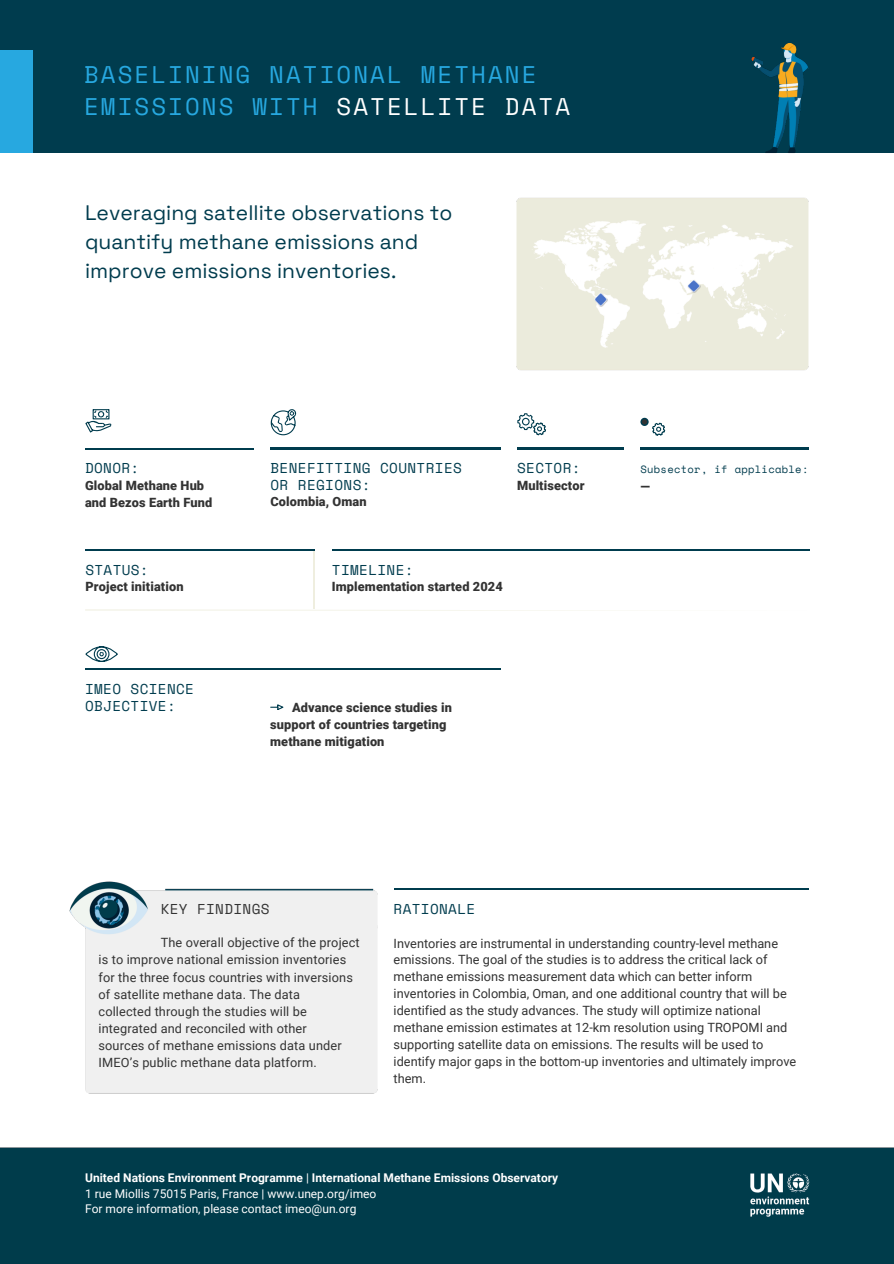
<style>
.page{position:relative;width:894px;height:1264px;background:#fff}
.page>*{position:absolute;margin:0;border:0;box-sizing:border-box;transform-origin:0 0}
.t1{font:24px/31.5px "Space Mono";letter-spacing:.09em;color:#27a8e0}
.t2{font:21px/29.2px "Space Grotesk";color:#003c4e}
.t3{font:14.25px/16.8px "Space Mono";letter-spacing:.025em;color:#003c4e}
.t4{font:14.25px "Space Mono";letter-spacing:.025em;color:#333}
.t5{font:12.75px/16.8px "Roboto";color:#333}
.t6{font:900 12.75px/16.8px "Roboto";letter-spacing:.01em;color:#333}
.t7{font:12px/15.8px "Roboto";color:#fff}
.t8{font:10.5px "Space Mono";letter-spacing:.03em;color:#003c4e}
.s1{color:#fff}
.s2{font-weight:700}
</style>
<div class="page">
<hr style="left:85px;top:448px;width:168px;height:1px;background:#003c4e">
<svg style="left:85px;top:409px;width:26px;height:23px"></svg>
<svg style="left:270px;top:704px;width:13px;height:6px"></svg>
<hr style="left:314px;top:550px;width:1px;height:59px;background:#efeedf">
<hr style="left:85px;top:668px;width:415px;height:1px;background:#003c4e">
<hr style="left:270px;top:448px;width:230px;height:1px;background:#003c4e">
<svg style="left:271px;top:409px;width:25px;height:26px"></svg>
<hr style="left:517px;top:448px;width:106px;height:1px;background:#003c4e">
<svg style="left:517px;top:413px;width:29px;height:22px"></svg>
<div style="left:0;top:0;width:893px;height:153px;background:#003c4e"></div>
<div style="left:0;top:66px;width:33px;height:87px;background:#27a8e0"></div>
<div style="left:0;top:51px;width:33px;height:15px;background:#27a8e0"></div>
<hr style="left:393px;top:888px;width:415px;height:2px;background:#003c4e">
<hr style="left:640px;top:448px;width:168px;height:1px;background:#003c4e">
<svg style="left:640px;top:418px;width:25px;height:18px"></svg>
<img style="left:516px;top:197px;width:293px;height:174px">
<img style="left:0;top:1147px;width:893px;height:5px">
<svg style="left:85px;top:646px;width:33px;height:16px"></svg>
<hr style="left:85px;top:549px;width:230px;height:2px;background:#003c4e">
<img style="left:69px;top:881px;width:309px;height:213px">
<svg style="left:85px;top:609px;width:162px;height:1px"></svg>
<hr style="left:332px;top:549px;width:477px;height:2px;background:#003c4e">
<img style="left:751px;top:43px;width:58px;height:110px">
<div style="left:0;top:1152px;width:893px;height:111px;background:#003c4b"></div>
<img style="left:594px;top:292px;width:13px;height:14px">
<img style="left:686px;top:279px;width:14px;height:13px">
<h6 class="t1" style="left:84px;top:58px;width:487px">BASELINING NATIONAL METHANE<br>EMISSIONS WITH <span class="s1">SATELLITE DATA</span></h6>
<h6 class="t2" style="left:85px;top:198px;width:369px">Leveraging satellite observations to quantify methane emissions and improve emissions inventories.</h6>
<h3 class="t3" style="left:85px;top:459px;width:56px">DONOR:</h3>
<h3 class="t6" style="left:85px;top:477px;width:129px">Global Methane Hub and Bezos Earth Fund</h3>
<p class="t3" style="left:85px;top:560px;width:65px">STATUS:</p>
<p class="t6" style="left:85px;top:578px;width:100px">Project initiation</p>
<p class="t3" style="left:85px;top:680px;width:110px">IMEO SCIENCE<br>OBJECTIVE:</p>
<h4 class="t3" style="left:270px;top:459px;width:193px">BENEFITTING COUNTRIES<br>OR REGIONS:</h4>
<h4 class="t6" style="left:270px;top:493px;width:98px">Colombia, Oman</h4>
<p class="t3" style="left:517px;top:459px;width:65px">SECTOR:</p>
<p class="t6" style="left:517px;top:477px;width:69px">Multisector</p>
<h6 class="t3" style="left:332px;top:560px;width:83px">TIMELINE:</h6>
<h6 class="t6" style="left:332px;top:578px;width:172px">Implementation started 2024</h6>
<h3 class="t6" style="left:292px;top:699px;width:161px">Advance science studies in</h3>
<h5 class="t6" style="left:270px;top:716px;width:178px">support of countries targeting methane mitigation</h5>
<p class="t8" style="left:640px;top:461px;width:169px">Subsector, if applicable:</p>
<h5 class="t6" style="left:640px;top:478px;width:11px">—</h5>
<h6 class="t4" style="left:161px;top:898px;width:110px">KEY FINDINGS</h6>
<h6 class="t5" style="left:161px;top:933px;width:200px">The overall objective of the project</h6>
<h6 class="t5" style="left:98px;top:951px;width:256px">is to improve national emission inventories for the three focus countries with inversions of satellite methane data. The data collected through the studies will be integrated and reconciled with other sources of methane emissions data under IMEO’s public methane data platform.</h6>
<h6 class="t3" style="left:393px;top:899px;width:83px">RATIONALE</h6>
<p class="t5" style="left:393px;top:934px;width:404px">Inventories are instrumental in understanding country-level methane emissions. The goal of the studies is to address the critical lack of methane emissions measurement data which can better inform inventories in Colombia, Oman, and one additional country that will be identified as the study advances. The study will optimize national methane emission estimates at 12-km resolution using TROPOMI and supporting satellite data on emissions. The results will be used to identify major gaps in the bottom-up inventories and ultimately improve them.</p>
<p class="t7" style="left:85px;top:1169px;width:474px"><span class="s2">United Nations Environment Programme</span> | <span class="s2">International Methane Emissions Observatory<br></span>1 rue Miollis 75015 Paris, France | www.unep.org/imeo<br>For more information, please contact imeo@un.org</p>
</div>
